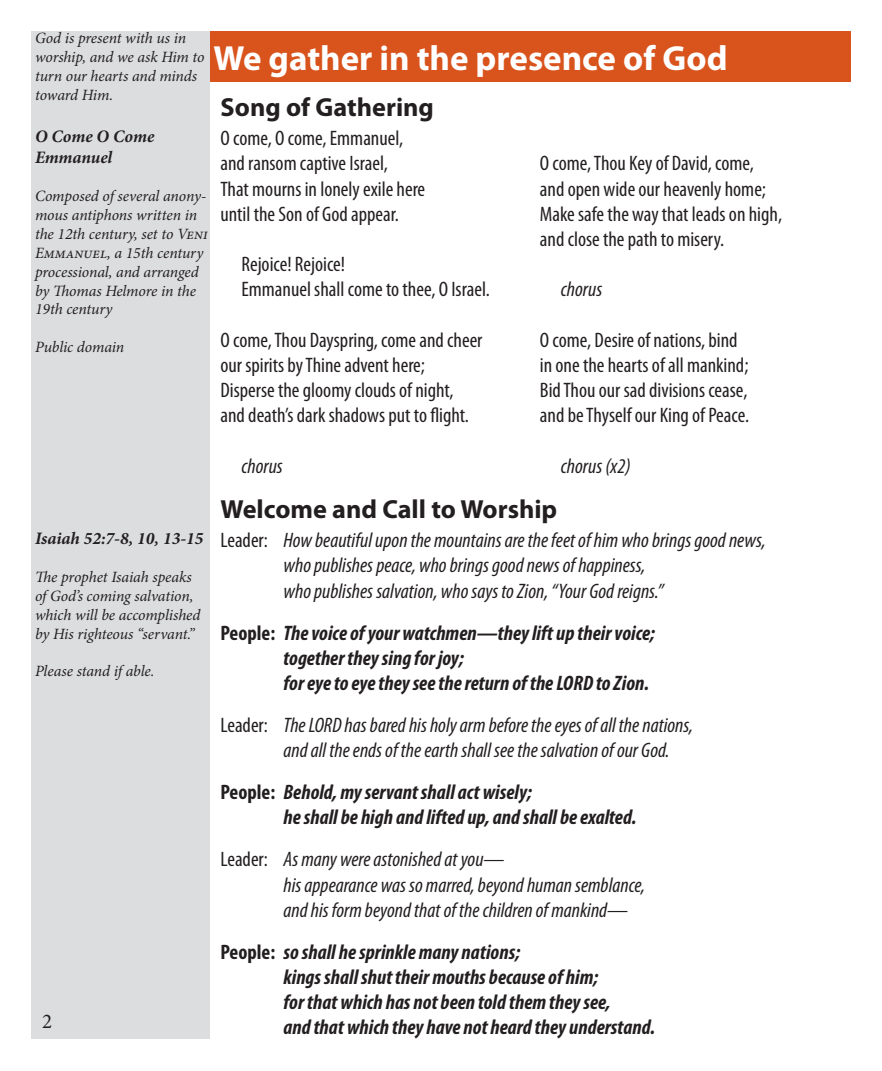
<style>
.page{position:relative;width:882px;height:1071px;background:#fff}
.page>*{position:absolute;margin:0;border:0;box-sizing:border-box;transform-origin:0 0}
.t1{font:700 35px "Myriad Pro";color:#fff}
.t2{font:700 26.25px "Myriad Pro";color:#231f20}
.t3{font:condensed 21px "Myriad Pro";color:#231f20}
.t4{font:italic condensed 21px "Myriad Pro";color:#231f20}
.t5{font:italic 700 condensed 21px "Myriad Pro";color:#231f20}
.t6{font:21px "Minion Pro";color:#231f20}
.t7{font:italic 700 17.5px "Minion Pro";letter-spacing:-.005em;color:#231f20}
.t8{font:italic 15.75px/18.9px "Minion Pro";letter-spacing:-.005em;color:#231f20}
.s1{font-style:normal}
</style>
<div class="page">
<div style="left:32px;top:32px;width:178px;height:1008px;background:#dcdddf"></div>
<div style="left:210px;top:32px;width:640px;height:50px;background:#d9531c"></div>
<p class="t8" style="left:35px;top:28px;width:171px">God is present with us in worship, and we ask Him to turn our hearts and minds toward Him.</p>
<p class="t1" style="left:214px;top:35px;width:516px">We gather in the presence of God</p>
<p class="t2" style="left:220px;top:90px;width:215px">Song of Gathering</p>
<p class="t7" style="left:35px;top:124px;width:121px">O Come O Come</p>
<p class="t7" style="left:35px;top:145px;width:79px">Emmanuel</p>
<p class="t8" style="left:35px;top:187px;width:174px">Composed of several anony&shy;mous antiphons written in the 12th century, set to Veni<br>Emmanuel, a 15th century processional, and arranged by Thomas Helmore in the<br>19th century</p>
<p class="t8" style="left:35px;top:338px;width:91px">Public domain</p>
<p class="t7" style="left:35px;top:526px;width:170px">Isaiah 52:7-8, 10, 13-15</p>
<p class="t8" style="left:35px;top:567px;width:167px">The prophet Isaiah speaks of God’s coming salvation, which will be accomplished by His righteous “servant.”</p>
<p class="t8" style="left:35px;top:662px;width:121px">Please stand if able.</p>
<p class="t6" style="left:42px;top:1007px;width:12px">2</p>
<p class="t3" style="left:220px;top:126px;width:184px">O come, O come, Emmanuel,</p>
<p class="t3" style="left:220px;top:151px;width:169px">and ransom captive Israel,</p>
<p class="t3" style="left:220px;top:176px;width:206px">That mourns in lonely exile here</p>
<p class="t3" style="left:220px;top:201px;width:180px">until the Son of God appear.</p>
<p class="t3" style="left:242px;top:252px;width:105px">Rejoice! Rejoice!</p>
<p class="t3" style="left:242px;top:277px;width:250px">Emmanuel shall come to thee, O Israel.</p>
<p class="t3" style="left:220px;top:327px;width:264px">O come, Thou Dayspring, come and cheer</p>
<p class="t3" style="left:220px;top:352px;width:206px">our spirits by Thine advent here;</p>
<p class="t3" style="left:220px;top:378px;width:235px">Disperse the gloomy clouds of night,</p>
<p class="t3" style="left:220px;top:403px;width:250px">and death’s dark shadows put to flight.</p>
<p class="t4" style="left:242px;top:453px;width:43px">chorus</p>
<p class="t3" style="left:540px;top:151px;width:216px">O come, Thou Key of David, come,</p>
<p class="t3" style="left:540px;top:176px;width:228px">and open wide our heavenly home;</p>
<p class="t3" style="left:540px;top:201px;width:244px">Make safe the way that leads on high,</p>
<p class="t3" style="left:540px;top:226px;width:186px">and close the path to misery.</p>
<p class="t4" style="left:561px;top:277px;width:43px">chorus</p>
<p class="t3" style="left:540px;top:327px;width:199px">O come, Desire of nations, bind</p>
<p class="t3" style="left:540px;top:352px;width:210px">in one the hearts of all mankind;</p>
<p class="t3" style="left:540px;top:378px;width:209px">Bid Thou our sad divisions cease,</p>
<p class="t3" style="left:540px;top:403px;width:211px">and be Thyself our King of Peace.</p>
<p class="t4" style="left:561px;top:453px;width:71px">chorus (x2)</p>
<p class="t2" style="left:220px;top:492px;width:338px">Welcome and Call to Worship</p>
<p class="t4" style="left:220px;top:528px;width:547px"><span class="s1">Leader:</span> How beautiful upon the mountains are the feet of him who brings good news,</p>
<p class="t4" style="left:284px;top:553px;width:364px">who publishes peace, who brings good news of happiness,</p>
<p class="t4" style="left:284px;top:578px;width:382px">who publishes salvation, who says to Zion, “Your God reigns.”</p>
<p class="t5" style="left:220px;top:620px;width:436px"><span class="s1">People:</span> The voice of your watchmen—they lift up their voice;</p>
<p class="t5" style="left:284px;top:645px;width:182px">together they sing for joy;</p>
<p class="t5" style="left:284px;top:670px;width:367px">for eye to eye they see the return of the LORD to Zion.</p>
<p class="t4" style="left:220px;top:712px;width:474px"><span class="s1">Leader:</span> The LORD has bared his holy arm before the eyes of all the nations,</p>
<p class="t4" style="left:284px;top:738px;width:388px">and all the ends of the earth shall see the salvation of our God.</p>
<p class="t5" style="left:220px;top:779px;width:313px"><span class="s1">People:</span> Behold, my servant shall act wisely;</p>
<p class="t5" style="left:284px;top:804px;width:354px">he shall be high and lifted up, and shall be exalted.</p>
<p class="t4" style="left:220px;top:847px;width:286px"><span class="s1">Leader:</span> As many were astonished at you—</p>
<p class="t4" style="left:284px;top:872px;width:363px">his appearance was so marred, beyond human semblance,</p>
<p class="t4" style="left:284px;top:897px;width:346px">and his form beyond that of the children of mankind—</p>
<p class="t5" style="left:220px;top:939px;width:301px"><span class="s1">People:</span> so shall he sprinkle many nations;</p>
<p class="t5" style="left:284px;top:964px;width:316px">kings shall shut their mouths because of him;</p>
<p class="t5" style="left:284px;top:989px;width:329px">for that which has not been told them they see,</p>
<p class="t5" style="left:284px;top:1014px;width:373px">and that which they have not heard they understand.</p>
</div>
